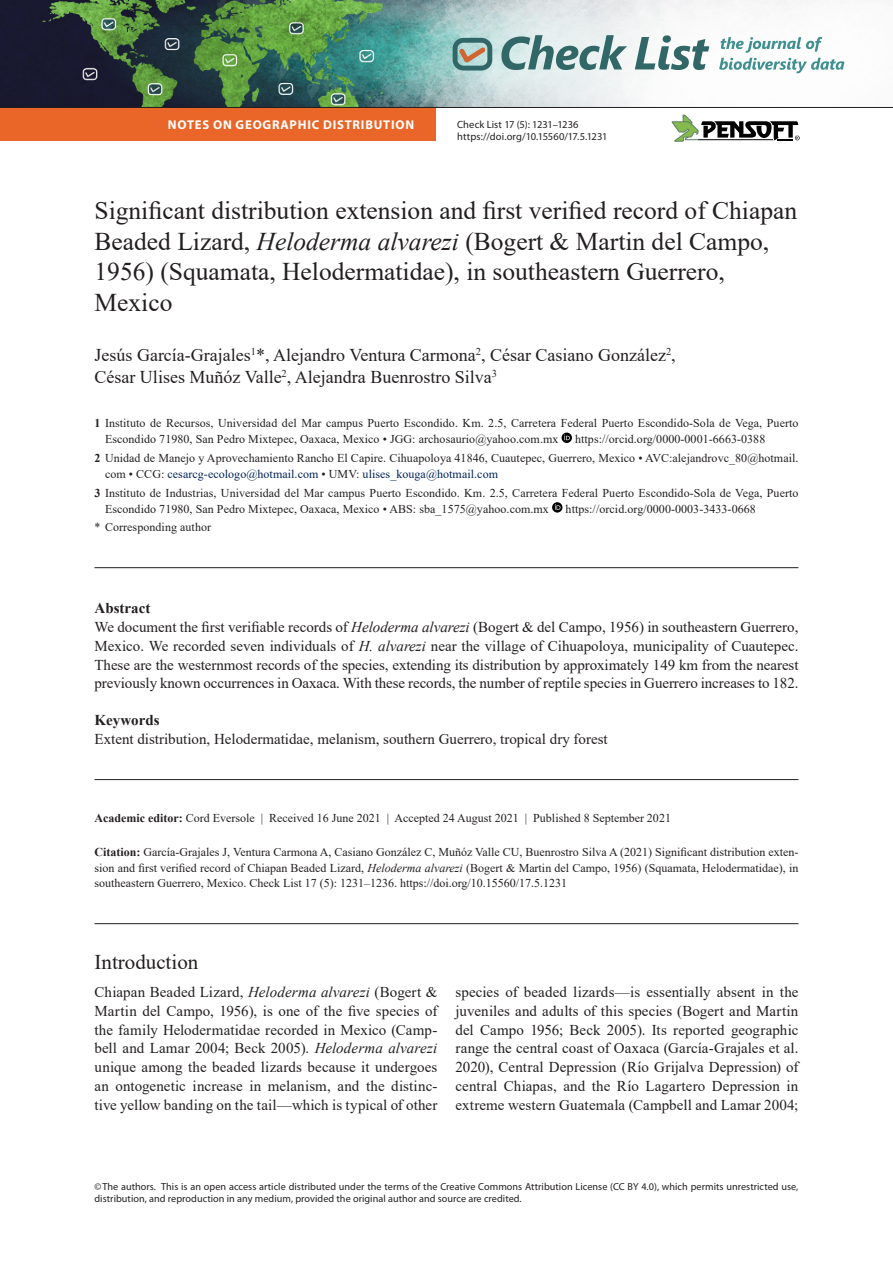
<style>
.page{position:relative;width:893px;height:1263px;background:#fff}
.page>*{position:absolute;margin:0;border:0;box-sizing:border-box;transform-origin:0 0}
.N_title{font:25.5px/30.6px "Times New Roman";color:#231f20}
.Head_-_Introduction{font:21px "Times New Roman";color:#231f20}
.N_authors{font:18px/21.6px "Times New Roman";color:#231f20}
.Body_-_Non-ind__spac{font:15px/18.8px "Times New Roman";letter-spacing:.005em;color:#231f20;text-align:justify}
.N_abstract_txt{font:15px/18.8px "Times New Roman";letter-spacing:-.005em;color:#231f20;text-align:justify}
.N_keywords_txt{font:15px "Times New Roman";color:#231f20}
.N_abstract{font:700 15px "Times New Roman";color:#231f20}
.N_keywords{font:700 15px "Times New Roman";color:#231f20}
.t1{font:700 12.75px "Myriad Pro";letter-spacing:.06em;color:#fff}
.N_affiliations{font:12px/15.9px "Times New Roman";letter-spacing:.005em;color:#231f20}
.N_citation{font:12px/15.9px "Times New Roman";color:#231f20;text-align:justify}
.N_publ_data{font:12px "Times New Roman";color:#231f20}
.New_Corresp_author{font:12px "Times New Roman";letter-spacing:.005em;color:#231f20}
.t2{font:10.5px/12.8px "Myriad Pro";letter-spacing:.01em;color:#231f20}
.copyright{font:10.2px/12.3px "Myriad Pro";letter-spacing:.005em;color:#231f20}
.s1{font-style:italic}
.s2{font-weight:700}
.s3{color:#00235b}
</style>
<div class="page">
<img style="left:0;top:0;width:892px;height:107px">
<svg style="left:453px;top:38px;width:39px;height:33px"></svg>
<svg style="left:501px;top:35px;width:126px;height:35px;background:#98b5b5"></svg>
<svg style="left:635px;top:35px;width:74px;height:35px"></svg>
<svg style="left:719px;top:37px;width:125px;height:36px"></svg>
<svg style="left:672px;top:115px;width:128px;height:27px"></svg>
<hr style="left:94px;top:567px;width:704px;height:1px;background:#231f20">
<hr style="left:94px;top:779px;width:704px;height:1px;background:#231f20">
<svg style="left:562px;top:433px;width:10px;height:10px"></svg>
<svg style="left:552px;top:502px;width:10px;height:11px"></svg>
<hr style="left:94px;top:923px;width:704px;height:1px;background:#231f20">
<div style="left:0;top:108px;width:436px;height:32px;background:#e96628"></div>
<hr style="left:0;top:107px;width:893px;height:1px;background:#231f20">
<p class="t1" style="left:168px;top:116px;width:248px">NOTES ON GEOGRAPHIC DISTRIBUTION</p>
<p class="t2" style="left:457px;top:117px;width:152px">Check List 17 (5): 1231–1236 https://doi.org/10.15560/17.5.1231</p>
<p class="N_title" style="left:94px;top:194px;width:704px">Significant distribution extension and first verified record of Chiapan Beaded Lizard, <span class="s1">Heloderma alvarezi</span> (Bogert &amp; Martin del Campo, 1956) (Squamata, Helodermatidae), in southeastern Guerrero, Mexico</p>
<p class="N_authors" style="left:94px;top:344px;width:583px">Jesús García-Grajales<sup>1</sup>*, Alejandro Ventura Carmona<sup>2</sup>, César Casiano González<sup>2</sup>,<br>César Ulises Muñóz Valle<sup>2</sup>, Alejandra Buenrostro Silva<sup>3</sup></p>
<p class="N_affiliations" style="left:105px;top:415px;width:695px;text-indent:-10px"><span class="s2">1</span> Instituto de Recursos, Universidad del Mar campus Puerto Escondido. Km. 2.5, Carretera Federal Puerto Escondido-Sola de Vega, Puerto<br>Escondido 71980, San Pedro Mixtepec, Oaxaca, Mexico • JGG: archosaurio@yahoo.com.mx</p>
<p class="N_affiliations" style="left:575px;top:431px;width:192px">https://orcid.org/0000-0001-6663-0388</p>
<p class="N_affiliations" style="left:105px;top:449px;width:695px;text-indent:-10px"><span class="s2">2</span> Unidad de Manejo y Aprovechamiento Rancho El Capire. Cihuapoloya 41846, Cuautepec, Guerrero, Mexico • AVC:alejandrovc_80@hotmail. com • CCG: <span class="s3">cesarcg-ecologo@hotmail.com</span> • UMV: <span class="s3">ulises_kouga@hotmail.com</span></p>
<p class="N_affiliations" style="left:105px;top:484px;width:695px;text-indent:-10px"><span class="s2">3</span> Instituto de Industrias, Universidad del Mar campus Puerto Escondido. Km. 2.5, Carretera Federal Puerto Escondido-Sola de Vega, Puerto<br>Escondido 71980, San Pedro Mixtepec, Oaxaca, Mexico • ABS: sba_1575@yahoo.com.mx</p>
<p class="N_affiliations" style="left:566px;top:500px;width:192px">https://orcid.org/0000-0003-3433-0668</p>
<p class="New_Corresp_author" style="left:94px;top:519px;width:118px">* Corresponding author</p>
<p class="N_abstract" style="left:94px;top:597px;width:57px">Abstract</p>
<p class="N_abstract_txt" style="left:94px;top:617px;width:706px">We document the first verifiable records of <span class="s1">Heloderma alvarezi</span> (Bogert &amp; del Campo, 1956) in southeastern Guerrero, Mexico. We recorded seven individuals of <span class="s1">H. alvarezi</span> near the village of Cihuapoloya, municipality of Cuautepec.<br>These are the westernmost records of the species, extending its distribution by approximately 149 km from the nearest previously known occurrences in Oaxaca. With these records, the number of reptile species in Guerrero increases to 182.</p>
<p class="N_keywords" style="left:94px;top:709px;width:66px">Keywords</p>
<p class="N_keywords_txt" style="left:94px;top:728px;width:515px">Extent distribution, Helodermatidae, melanism, southern Guerrero, tropical dry forest</p>
<p class="N_publ_data" style="left:94px;top:809px;width:578px"><span class="s2">Academic editor:</span> Cord Eversole | Received 16 June 2021 | Accepted 24 August 2021 | Published 8 September 2021</p>
<p class="N_citation" style="left:94px;top:843px;width:705px"><span class="s2">Citation:</span> García-Grajales J, Ventura Carmona A, Casiano González C, Muñóz Valle CU, Buenrostro Silva A (2021) Significant distribution exten&shy;sion and first verified record of Chiapan Beaded Lizard, <span class="s1">Heloderma alvarezi</span> (Bogert &amp; Martin del Campo, 1956) (Squamata, Helodermatidae), in southeastern Guerrero, Mexico. Check List 17 (5): 1231–1236. https://doi.org/10.15560/17.5.1231</p>
<p class="Head_-_Introduction" style="left:94px;top:947px;width:105px">Introduction</p>
<p class="Body_-_Non-ind__spac" style="left:94px;top:982px;width:344px">Chiapan Beaded Lizard, <span class="s1">Heloderma alvarezi</span> (Bogert &amp; Martin del Campo, 1956), is one of the five species of the family Helodermatidae recorded in Mexico (Camp&shy;bell and Lamar 2004; Beck 2005). <span class="s1">Heloderma alvarezi </span>unique among the beaded lizards because it undergoes an ontogenetic increase in melanism, and the distinc&shy;tive yellow banding on the tail—which is typical of other</p>
<p class="Body_-_Non-ind__spac" style="left:455px;top:982px;width:344px">species of beaded lizards—is essentially absent in the juveniles and adults of this species (Bogert and Martin del Campo 1956; Beck 2005). Its reported geographic range the central coast of Oaxaca (García-Grajales et al.<br>2020), Central Depression (Río Grijalva Depression) of central Chiapas, and the Río Lagartero Depression in extreme western Guatemala (Campbell and Lamar 2004;</p>
<p class="copyright" style="left:94px;top:1180px;width:705px">©The authors. This is an open access article distributed under the terms of the Creative Commons Attribution License (CC BY 4.0), which permits unrestricted use, distribution, and reproduction in any medium, provided the original author and source are credited.</p>
</div>
